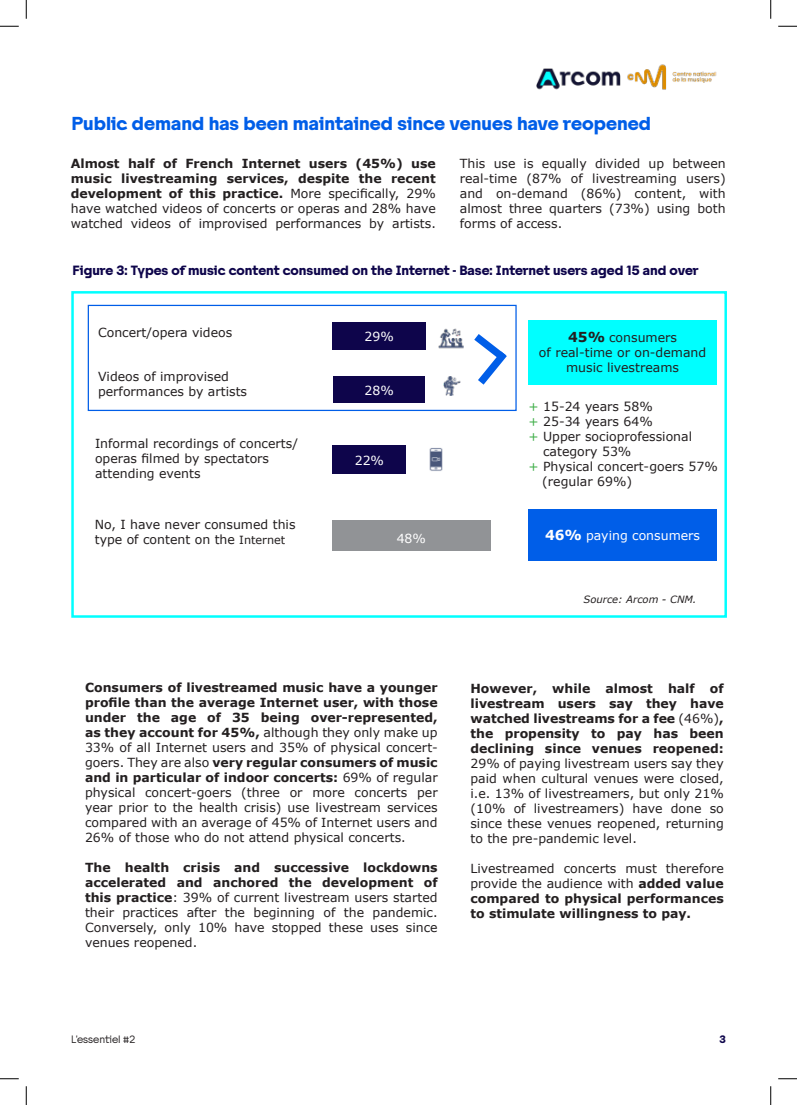
<style>
.page{position:relative;width:797px;height:1105px;background:#fff}
.page>*{position:absolute;margin:0;border:0;box-sizing:border-box;transform-origin:0 0}
.t1{font:700 17.5px "Tosh";color:#005ee8}
.t2{font:12.5px/15px "Verdana";color:#231f20;text-align:justify}
.t3{font:700 12.5px/15px "Verdana";color:#231f20;text-align:justify}
.t4{font:700 12.5px "Tosh";color:#0e054b}
.t5{font:12.5px "Verdana";color:#fff}
.t6{font:italic 10px "Verdana";color:#231f20}
.t7{font:10px "Tosh";color:#231f20}
.t8{font:700 10px "Tosh";color:#0e054b}
.s1{font-weight:700}
.s2{font-size:11.25px}
.s3{font-weight:700;font-size:13.75px}
.s4{color:#40ae49}
.s5{font-weight:400}
</style>
<div class="page">
<div style="left:71px;top:291px;width:656px;height:327px;border:3px solid #0ff"></div>
<img style="left:536px;top:69px;width:77px;height:21px">
<div style="left:332px;top:323px;width:94px;height:27px;background:#0e054b"></div>
<div style="left:333px;top:376px;width:92px;height:27px;background:#0e054b"></div>
<div style="left:332px;top:445px;width:74px;height:29px;background:#0e054b"></div>
<div style="left:332px;top:521px;width:158px;height:30px;background:#919396"></div>
<div style="left:528px;top:320px;width:188px;height:65px;background:#0ff"></div>
<div style="left:528px;top:509px;width:188px;height:51px;background:#005ee8"></div>
<svg style="left:474px;top:334px;width:33px;height:51px"></svg>
<img style="left:443px;top:376px;width:17px;height:19px">
<img style="left:429px;top:448px;width:14px;height:23px">
<img style="left:438px;top:328px;width:25px;height:21px">
<div style="left:88px;top:305px;width:428px;height:106px;border:1px solid #005ee8"></div>
<img style="left:613px;top:64px;width:103px;height:26px">
<svg style="left:0;top:25px;width:19px;height:2px"></svg>
<svg style="left:778px;top:25px;width:19px;height:2px"></svg>
<svg style="left:0;top:1078px;width:19px;height:1px"></svg>
<svg style="left:778px;top:1078px;width:19px;height:1px"></svg>
<svg style="left:25px;top:0;width:2px;height:19px"></svg>
<svg style="left:25px;top:1086px;width:2px;height:19px"></svg>
<svg style="left:770px;top:0;width:1px;height:19px"></svg>
<svg style="left:770px;top:1086px;width:1px;height:19px"></svg>
<h1 class="t1" style="left:71px;top:116px;width:581px">Public demand has been maintained since venues have reopened</h1>
<p class="t2" style="left:71px;top:156px;width:366px"><span class="s1">Almost half of French Internet users (45%) use music livestreaming services, despite the recent development of this practice.</span> More specifically, 29% have watched videos of concerts or operas and 28% have watched videos of improvised performances by artists.</p>
<p class="t2" style="left:460px;top:157px;width:267px">This use is equally divided up between real-time (87% of livestreaming users) and on-demand (86%) content, with almost three quarters (73%) using both forms of access.</p>
<p class="t4" style="left:72px;top:265px;width:627px">Figure 3: Types of music content consumed on the Internet - Base: Internet users aged 15 and over</p>
<p class="t2" style="left:98px;top:326px;width:136px">Concert/opera videos</p>
<p class="t5" style="left:364px;top:328px;width:31px">29%</p>
<p class="t2" style="left:98px;top:370px;width:151px">Videos of improvised performances by artists</p>
<p class="t5" style="left:364px;top:381px;width:31px">28%</p>
<p class="t2" style="left:95px;top:437px;width:204px;text-align:left">Informal recordings of concerts/ operas filmed by spectators attending events</p>
<p class="t2" style="left:95px;top:518px;width:202px">No, I have never consumed this type of content on the <span class="s2">Internet</span></p>
<p class="t5" style="left:355px;top:452px;width:31px">22%</p>
<p class="t5" style="left:397px;top:529px;width:31px">48%</p>
<p class="t2" style="left:85px;top:681px;width:354px"><span class="s1">Consumers of livestreamed music have a younger profile than the average Internet user, with those under the age of 35 being over-represented, as they account for 45%,</span> although they only make up 33% of all Internet users and 35% of physical concert&shy;goers. They are also <span class="s1">very regular consumers of music and in particular of indoor concerts:</span> 69% of regular physical concert-goers (three or more concerts per year prior to the health crisis) use livestream services compared with an average of 45% of Internet users and 26% of those who do not attend physical concerts.</p>
<p class="t2" style="left:85px;top:860px;width:354px"><span class="s1">The health crisis and successive lockdowns accelerated and anchored the development of this practice</span>: 39% of current livestream users started their practices after the beginning of the pandemic.<br>Conversely, only 10% have stopped these uses since venues reopened.</p>
<p class="t2" style="left:539px;top:331px;width:169px;text-align:center"><span class="s3">45%</span> consumers<br>of real-time or on-demand music livestreams</p>
<p class="t2" style="left:528px;top:399px;width:126px"><span class="s4">+</span> 15-24 years 58%</p>
<p class="t2" style="left:528px;top:414px;width:126px"><span class="s4">+</span> 25-34 years 64%</p>
<p class="t2" style="left:528px;top:430px;width:165px"><span class="s4">+</span> Upper socioprofessional</p>
<p class="t2" style="left:543px;top:444px;width:90px">category 53%</p>
<p class="t2" style="left:528px;top:459px;width:191px"><span class="s4">+</span> Physical concert-goers 57%</p>
<p class="t2" style="left:542px;top:474px;width:91px">(regular 69%)</p>
<p class="t5" style="left:545px;top:530px;width:157px"><span class="s3">46%</span> paying consumers</p>
<p class="t6" style="left:583px;top:595px;width:114px">Source: Arcom - CNM.</p>
<p class="t3" style="left:470px;top:682px;width:255px">However, while almost half of livestream users say they have watched livestreams for a fee <span class="s5">(46%)</span>, the propensity to pay has been declining since venues reopened:</p>
<p class="t2" style="left:470px;top:756px;width:255px">29% of paying livestream users say they paid when cultural venues were closed, i.e. 13% of livestreamers, but only 21% (10% of livestreamers) have done so since these venues reopened, returning to the pre-pandemic level.</p>
<p class="t3" style="left:470px;top:862px;width:255px"><span class="s5">Livestreamed concerts must therefore provide the audience with</span> added value compared to physical performances to stimulate willingness to pay.</p>
<p class="t7" style="left:71px;top:1036px;width:66px">L’essentiel #2</p>
<p class="t8" style="left:719px;top:1036px;width:8px">3</p>
</div>
